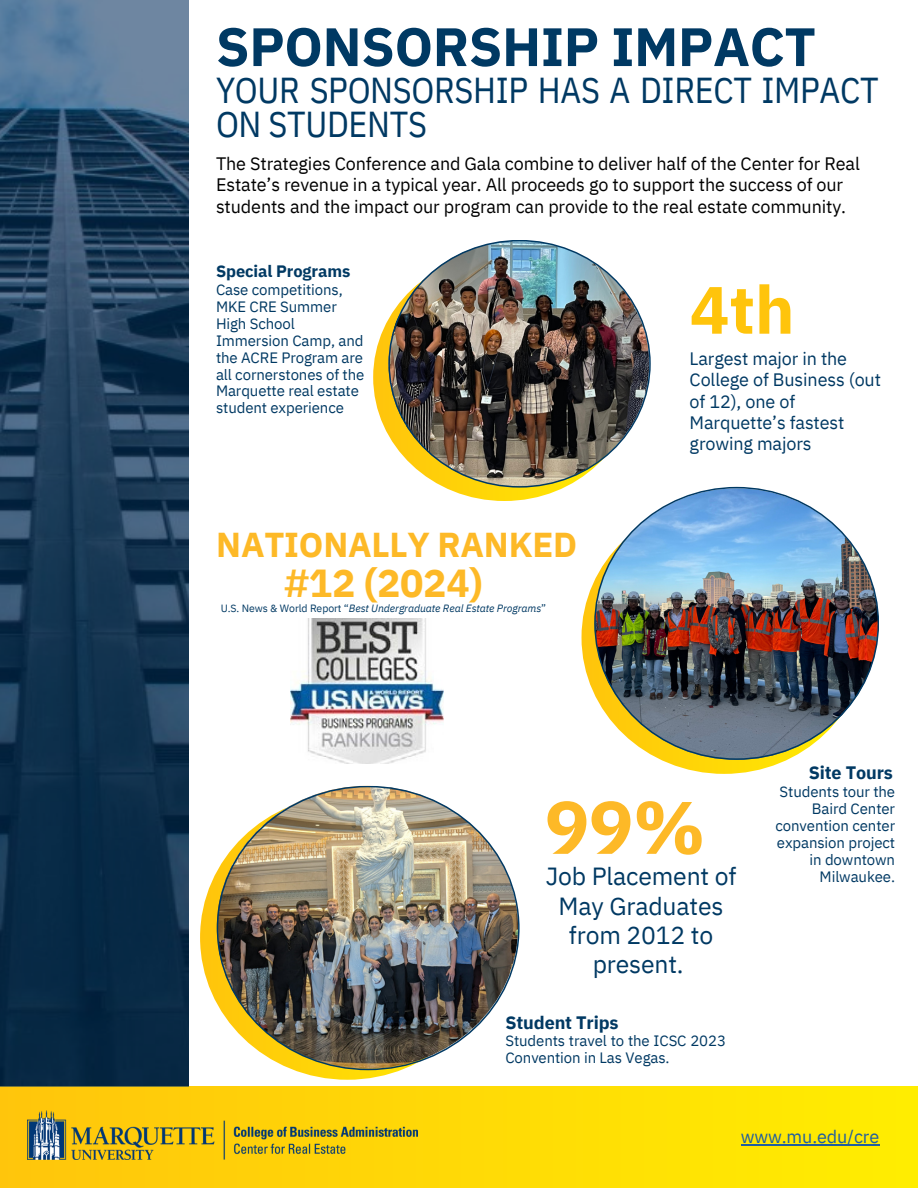
<style>
.page{position:relative;width:918px;height:1188px;background:#fff}
.page>*{position:absolute;margin:0;border:0;box-sizing:border-box;transform-origin:0 0}
.t1{font:700 74.25px "IBM Plex Sans";color:#fdb927}
.t2{font:700 66.75px "IBM Plex Sans";color:#ffc40c}
.t3{font:700 54px "IBM Plex Sans";letter-spacing:-.005em;color:#003963}
.t4{font:700 39px "IBM Plex Sans";letter-spacing:-.005em;color:#fdb927}
.t5{font:36px/33.8px "IBM Plex Sans Cond";letter-spacing:-.01em;color:#003963}
.t6{font:700 34.5px "IBM Plex Sans";letter-spacing:-.005em;color:#fdb927}
.t7{font:24.75px/29.2px "IBM Plex Sans";letter-spacing:-.005em;color:#003963;text-align:center}
.t8{font:18px/21.3px "IBM Plex Sans";letter-spacing:-.005em;color:#000}
.t9{font:18px/21.3px "IBM Plex Sans";letter-spacing:-.005em;color:#003963}
.t10{font:700 18px "IBM Plex Sans";letter-spacing:-.005em;color:#003963}
.t11{font:18px "IBM Plex Sans";letter-spacing:-.005em;color:#215e9e}
.t12{font:700 16.5px "IBM Plex Sans";letter-spacing:-.005em;color:#003963}
.t13{font:15px/16.8px "IBM Plex Sans";letter-spacing:-.005em;color:#003963}
.t14{font:italic 10.5px "IBM Plex Sans";letter-spacing:-.005em;color:#003963}
.s1{font-style:normal}
</style>
<div class="page">
<svg style="left:200px;top:795px;width:295px;height:285px;background:#fecc10"></svg>
<svg style="left:582px;top:501px;width:285px;height:273px;background:#ffd10c"></svg>
<svg style="left:373px;top:253px;width:263px;height:248px;background:#ffcf0e"></svg>
<img style="left:594px;top:487px;width:285px;height:273px">
<img style="left:388px;top:240px;width:263px;height:248px">
<img style="left:217px;top:786px;width:303px;height:284px">
<img style="left:290px;top:619px;width:153px;height:145px">
<div style="left:0;top:1086px;width:918px;height:102px;background:linear-gradient(to right,#ffc50c,#ffed00)"></div>
<img style="left:27px;top:1111px;width:390px;height:48px">
<hr style="left:741px;top:1144px;width:138px;height:1px;background:#215e9e">
<svg style="left:0;top:0;width:189px;height:1086px;background:#1d3d5a"></svg>
<h3 class="t3" style="left:216px;top:11px;width:601px">SPONSORSHIP IMPACT</h3>
<h3 class="t5" style="left:216px;top:73px;width:664px">YOUR SPONSORSHIP HAS A DIRECT IMPACT<br>ON STUDENTS</h3>
<p class="t8" style="left:216px;top:152px;width:645px">The Strategies Conference and Gala combine to deliver half of the Center for Real<br>Estate’s revenue in a typical year. All proceeds go to support the success of our students and the impact our program can provide to the real estate community.</p>
<p class="t12" style="left:216px;top:260px;width:136px">Special Programs</p>
<p class="t13" style="left:216px;top:281px;width:150px">Case competitions,<br>MKE CRE Summer<br>High School<br>Immersion Camp, and the ACRE Program are all cornerstones of the<br>Marquette real estate student experience</p>
<h3 class="t6" style="left:216px;top:521px;width:362px">NATIONALLY RANKED</h3>
<h3 class="t4" style="left:285px;top:557px;width:200px">#12 (2024)</h3>
<p class="t14" style="left:221px;top:601px;width:327px"><span class="s1">U.S. News &amp; World Report “</span>Best Undergraduate Real Estate Programs<span class="s1">”</span></p>
<h2 class="t2" style="left:690px;top:265px;width:106px">4th</h2>
<p class="t9" style="left:690px;top:348px;width:193px">Largest major in the<br>College of Business (out of 12), one of<br>Marquette’s fastest growing majors</p>
<p class="t10" style="left:809px;top:761px;width:86px">Site Tours</p>
<h1 class="t1" style="left:545px;top:778px;width:162px">99%</h1>
<h3 class="t7" style="left:546px;top:861px;width:192px">Job Placement of<br>May Graduates from 2012 to present.</h3>
<p class="t10" style="left:505px;top:1010px;width:115px">Student Trips</p>
<p class="t13" style="left:505px;top:1032px;width:222px">Students travel to the ICSC 2023<br>Convention in Las Vegas.</p>
<p class="t13" style="left:776px;top:783px;width:121px;text-align:right">Students tour the<br>Baird Center convention center expansion project in downtown<br>Milwaukee.</p>
<p class="t11" style="left:741px;top:1124px;width:140px">www.mu.edu/cre</p>
</div>
